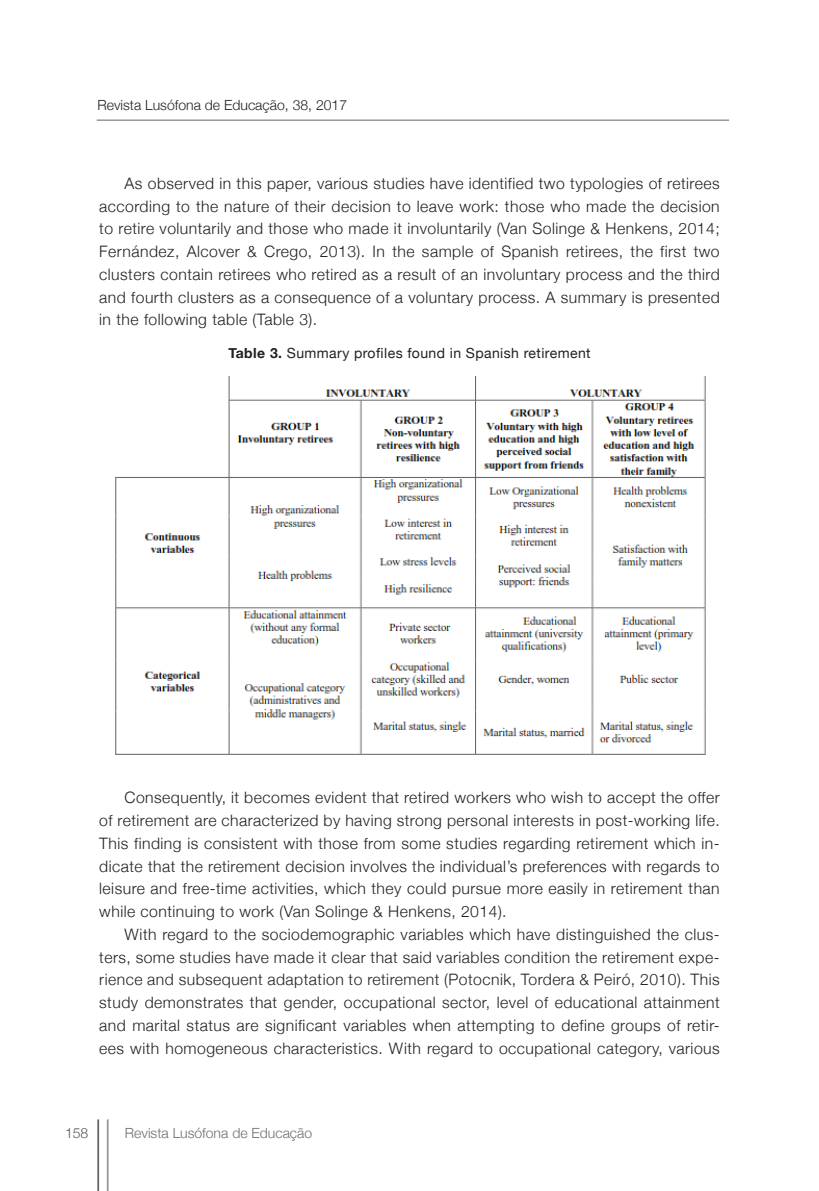
<style>
.page{position:relative;width:819px;height:1191px;background:#fff}
.page>*{position:absolute;margin:0;border:0;box-sizing:border-box;transform-origin:0 0}
.texto{font:300 15.75px/22.8px "Helvetica Neue";letter-spacing:.03em;color:#231f20;text-align:justify}
.tit_quadro{font:14px "Helvetica Neue";letter-spacing:.03em;color:#231f20}
.t1{font:300 14px "Helvetica Neue";color:#231f20}
.t2{font:300 14px "Helvetica Neue";color:#6c6d70}
.t3{font:300 14px "Helvetica Neue";color:#57585a}
.s1{font-weight:700}
</style>
<div class="page">
<hr style="left:97px;top:120px;width:632px;height:1px;background:#636366">
<hr style="left:107px;top:1119px;width:2px;height:72px;background:#939598">
<hr style="left:97px;top:1119px;width:2px;height:72px;background:#636366">
<img style="left:115px;top:376px;width:591px;height:379px">
<p class="t1" style="left:97px;top:94px;width:251px">Revista Lusófona de Educação, 38, 2017</p>
<p class="texto" style="left:99px;top:171px;width:622px;text-indent:25px">As observed in this paper, various studies have identified two typologies of retirees according to the nature of their decision to leave work: those who made the decision to retire voluntarily and those who made it involuntarily (Van Solinge &amp; Henkens, 2014; Fernández, Alcover &amp; Crego, 2013). In the sample of Spanish retirees, the first two clusters contain retirees who retired as a result of an involuntary process and the third and fourth clusters as a consequence of a voluntary process. A summary is presented in the following table (Table 3).</p>
<p class="tit_quadro" style="left:228px;top:344px;width:364px"><span class="s1">Table 3.</span> Summary profiles found in Spanish retirement</p>
<p class="texto" style="left:99px;top:785px;width:622px;text-indent:25px">Consequently, it becomes evident that retired workers who wish to accept the offer of retirement are characterized by having strong personal interests in post-working life.<br>This finding is consistent with those from some studies regarding retirement which in&shy;dicate that the retirement decision involves the individual’s preferences with regards to leisure and free-time activities, which they could pursue more easily in retirement than while continuing to work (Van Solinge &amp; Henkens, 2014).</p>
<p class="texto" style="left:99px;top:921px;width:622px;text-indent:25px">With regard to the sociodemographic variables which have distinguished the clus&shy;ters, some studies have made it clear that said variables condition the retirement expe&shy;rience and subsequent adaptation to retirement (Potocnik, Tordera &amp; Peiró, 2010). This study demonstrates that gender, occupational sector, level of educational attainment and marital status are significant variables when attempting to define groups of retir&shy;ees with homogeneous characteristics. With regard to occupational category, various</p>
<p class="t3" style="left:65px;top:1121px;width:25px">158</p>
<p class="t2" style="left:125px;top:1121px;width:189px">Revista Lusófona de Educação</p>
</div>
